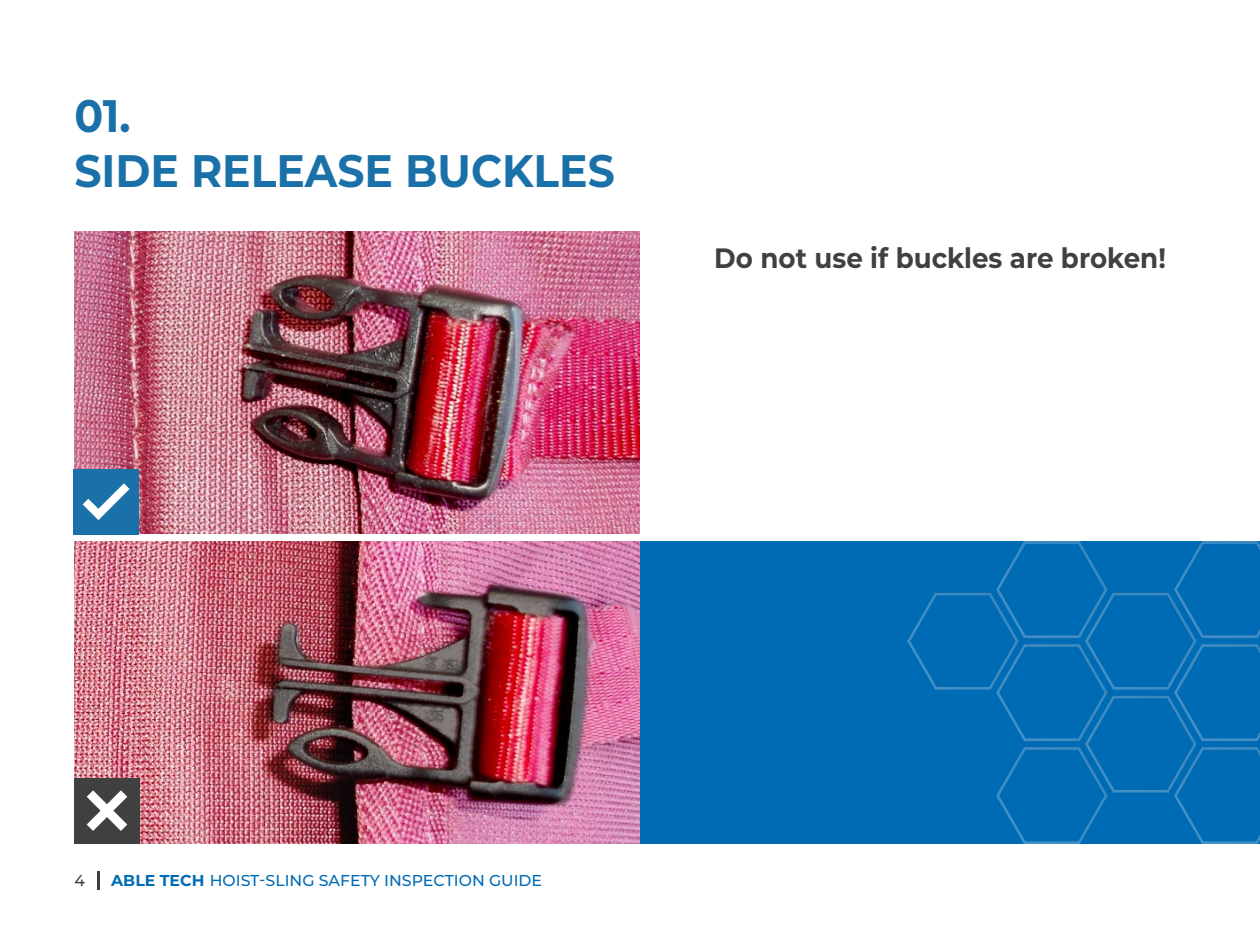
<style>
.page{position:relative;width:1260px;height:945px;background:#fff}
.page>*{position:absolute;margin:0;border:0;box-sizing:border-box;transform-origin:0 0}
.t1{font:700 45.5px/54.6px "Montserrat";color:#1a70a8;scale:.93 1}
.t2{font:700 28px "Montserrat";color:#404040;scale:.93 1}
.t3{font:500 15.75px "Montserrat";color:#006bb5}
.t4{font:500 15.75px "Montserrat";color:#404040}
.s1{font-weight:700}
</style>
<div class="page">
<hr style="left:97px;top:871px;width:3px;height:19px;background:#404040">
<div style="left:364px;top:541px;width:896px;height:302px;background:#006bb5"></div>
<img style="left:908px;top:542px;width:352px;height:301px">
<img style="left:74px;top:541px;width:566px;height:302px">
<img style="left:74px;top:231px;width:566px;height:302px">
<div style="left:74px;top:469px;width:65px;height:65px;background:#1a70a8"></div>
<svg style="left:83px;top:483px;width:47px;height:37px"></svg>
<div style="left:74px;top:778px;width:66px;height:65px;background:#404040"></div>
<svg style="left:87px;top:790px;width:40px;height:41px"></svg>
<p class="t1" style="left:74px;top:87px;width:583px">01.<br>SIDE RELEASE BUCKLES</p>
<p class="t2" style="left:714px;top:237px;width:487px">Do not use if buckles are broken!</p>
<p class="t4" style="left:74px;top:869px;width:12px">4</p>
<p class="t3" style="left:111px;top:869px;width:432px"><span class="s1">ABLE TECH</span> HOIST-SLING SAFETY INSPECTION GUIDE</p>
</div>
